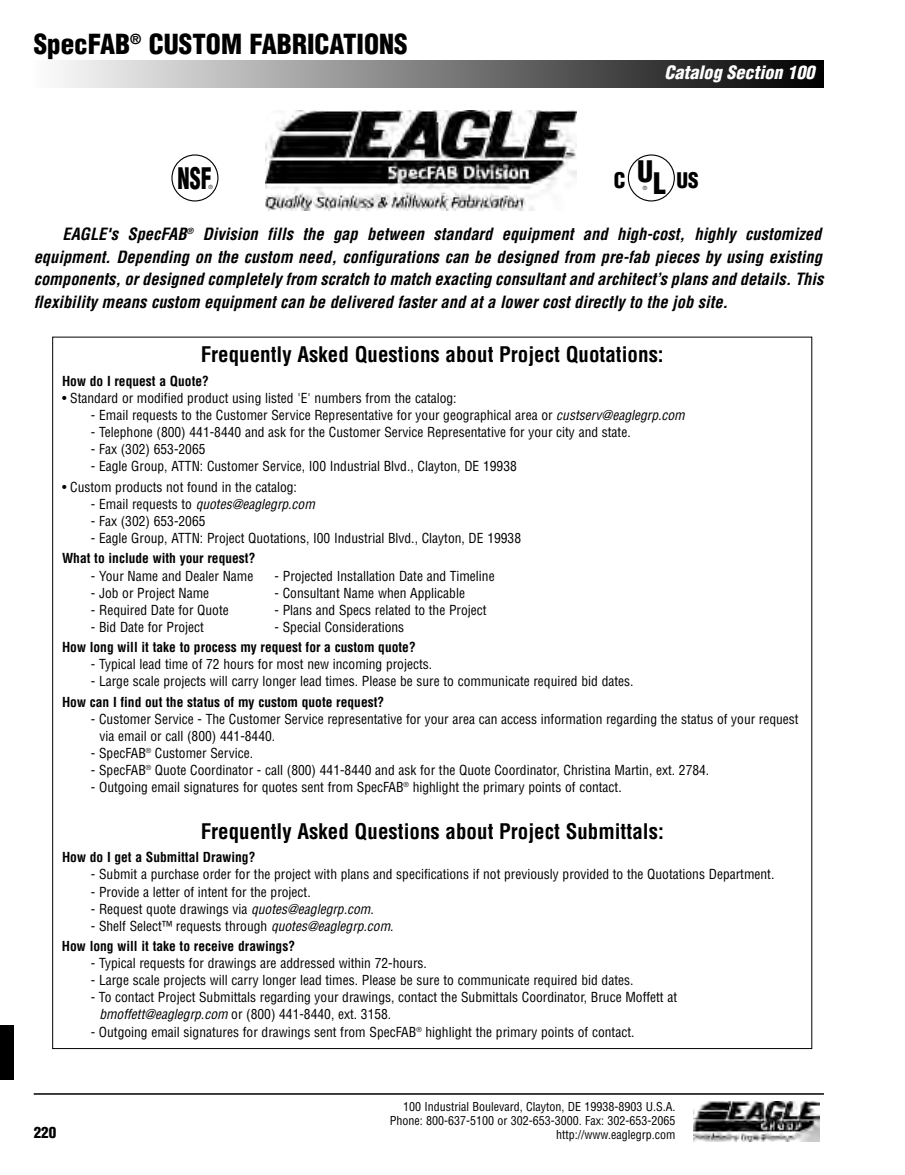
<style>
.page{position:relative;width:905px;height:1175px;background:#fff}
.page>*{position:absolute;margin:0;border:0;box-sizing:border-box;transform-origin:0 0}
.t1{font:900 condensed 28.95px "Helvetica";color:#000;scale:.76 1}
.t2{font:900 condensed 28.95px "Helvetica";color:#000}
.t3{font:900 condensed 27px "Helvetica";color:#000}
.t4{font:700 condensed 21px "Helvetica";color:#000}
.t5{font:900 condensed 21px "Helvetica";color:#000}
.t6{font:italic 900 condensed 18px "Helvetica";color:#fff}
.t7{font:italic 700 condensed 16.5px/22.5px "Helvetica";color:#000}
.t8{font:900 condensed 15px "Helvetica";color:#000}
.t9{font:condensed 13.5px/17.1px "Helvetica";color:#000}
.t10{font:700 condensed 13.5px/20.4px "Helvetica";color:#000}
.t11{font:italic condensed 13.5px "Helvetica";color:#000}
.t12{font:condensed 12px/14.2px "Helvetica";color:#000;text-align:right}
.t13{font:condensed 5.55px "Helvetica";color:#000}
.s1{font-style:italic}
.s2{font-style:normal}
.s3{font-weight:400}
.s4{font-weight:400;font-style:italic}
</style>
<div class="page">
<div style="left:34px;top:61px;width:790px;height:27px;background:linear-gradient(to right,#fdfdfd,#010101)"></div>
<div style="left:0;top:1025px;width:14px;height:54px;background:#000"></div>
<hr style="left:34px;top:1093px;width:790px;height:1px;background:#000">
<img style="left:693px;top:1101px;width:126px;height:40px">
<img style="left:265px;top:110px;width:311px;height:100px">
<svg style="left:171px;top:154px;width:47px;height:47px"></svg>
<svg style="left:627px;top:154px;width:48px;height:47px"></svg>
<h2 class="t3" style="left:34px;top:29px;width:375px">SpecFAB<sup>®</sup> CUSTOM FABRICATIONS</h2>
<h1 class="t1" style="left:177px;top:162px;width:46px">NSF</h1>
<p class="t13" style="left:208px;top:184px;width:6px">®</p>
<h3 class="t6" style="left:664px;top:63px;width:151px">Catalog Section 100</h3>
<h1 class="t2" style="left:637px;top:155px;width:18px">U</h1>
<p class="t13" style="left:642px;top:185px;width:6px">®</p>
<h3 class="t5" style="left:613px;top:168px;width:13px">C</h3>
<h3 class="t5" style="left:676px;top:168px;width:24px">US</h3>
<h1 class="t2" style="left:653px;top:167px;width:14px">L</h1>
<p class="t7" style="left:34px;top:223px;width:791px;text-indent:29px">EAGLE's SpecFAB<sup>®</sup> Division fills the gap between standard equipment and high-cost, highly customized equipment. Depending on the custom need, configurations can be designed from pre-fab pieces by using existing components, or designed completely from scratch to match exacting consultant and architect’s plans and details. This flexibility means custom equipment can be delivered faster and at a lower cost directly to the job site.</p>
<h3 class="t4" style="left:201px;top:343px;width:464px">Frequently Asked Questions about Project Quotations:</h3>
<p class="t10" style="left:62px;top:371px;width:148px">How do I request a Quote?</p>
<p class="t9" style="left:62px;top:390px;width:396px">• Standard or modified product using listed 'E' numbers from the catalog:</p>
<p class="t9" style="left:91px;top:407px;width:595px">- Email requests to the Customer Service Representative for your geographical area or <span class="s1">custserv@eaglegrp.com</span></p>
<p class="t9" style="left:91px;top:424px;width:541px">- Telephone (800) 441-8440 and ask for the Customer Service Representative for your city and state.</p>
<p class="t9" style="left:91px;top:441px;width:116px">- Fax (302) 653-2065</p>
<p class="t9" style="left:91px;top:458px;width:427px">- Eagle Group, ATTN: Customer Service, I00 Industrial Blvd., Clayton, DE 19938</p>
<p class="t9" style="left:62px;top:478px;width:236px">• Custom products not found in the catalog:</p>
<p class="t11" style="left:91px;top:496px;width:225px"><span class="s2">- Email requests to</span> quotes@eaglegrp.com</p>
<p class="t9" style="left:91px;top:513px;width:116px">- Fax (302) 653-2065</p>
<p class="t9" style="left:91px;top:530px;width:432px">- Eagle Group, ATTN: Project Quotations, I00 Industrial Blvd., Clayton, DE 19938</p>
<p class="t10" style="left:62px;top:548px;width:195px">What to include with your request?</p>
<p class="t9" style="left:91px;top:567px;width:164px">- Your Name and Dealer Name</p>
<p class="t9" style="left:274px;top:567px;width:221px">- Projected Installation Date and Timeline</p>
<p class="t9" style="left:91px;top:584px;width:120px">- Job or Project Name</p>
<p class="t9" style="left:274px;top:584px;width:192px">- Consultant Name when Applicable</p>
<p class="t9" style="left:91px;top:601px;width:139px">- Required Date for Quote</p>
<p class="t9" style="left:274px;top:601px;width:213px">- Plans and Specs related to the Project</p>
<p class="t9" style="left:91px;top:618px;width:115px">- Bid Date for Project</p>
<p class="t9" style="left:274px;top:618px;width:131px">- Special Considerations</p>
<p class="t10" style="left:62px;top:637px;width:355px">How long will it take to process my request for a custom quote?</p>
<p class="t9" style="left:91px;top:656px;width:343px">- Typical lead time of 72 hours for most new incoming projects.</p>
<p class="t9" style="left:91px;top:673px;width:544px">- Large scale projects will carry longer lead times. Please be sure to communicate required bid dates.</p>
<p class="t10" style="left:62px;top:692px;width:324px">How can I find out the status of my custom quote request?</p>
<p class="t9" style="left:99px;top:710px;width:700px;text-indent:-9px">- Customer Service - The Customer Service representative for your area can access information regarding the status of your request via email or call (800) 441-8440.</p>
<p class="t9" style="left:91px;top:745px;width:164px">- SpecFAB<sup>®</sup> Customer Service.</p>
<p class="t9" style="left:91px;top:762px;width:620px">- SpecFAB<sup>®</sup> Quote Coordinator - call (800) 441-8440 and ask for the Quote Coordinator, Christina Martin, ext. 2784.</p>
<p class="t9" style="left:91px;top:779px;width:532px">- Outgoing email signatures for quotes sent from SpecFAB<sup>®</sup> highlight the primary points of contact.</p>
<h3 class="t4" style="left:201px;top:819px;width:464px">Frequently Asked Questions about Project Submittals:</h3>
<p class="t10" style="left:62px;top:847px;width:195px">How do I get a Submittal Drawing?</p>
<p class="t9" style="left:91px;top:866px;width:685px">- Submit a purchase order for the project with plans and specifications if not previously provided to the Quotations Department.</p>
<p class="t9" style="left:91px;top:883px;width:221px">- Provide a letter of intent for the project.</p>
<p class="t9" style="left:91px;top:900px;width:284px">- Request quote drawings via <span class="s1">quotes@eaglegrp.com</span>.</p>
<p class="t10" style="left:62px;top:916px;width:333px;text-indent:29px"><span class="s3">- Shelf Select™ requests through</span> <span class="s4">quotes@eaglegrp.com</span><span class="s3">.<br></span>How long will it take to receive drawings?</p>
<p class="t9" style="left:91px;top:955px;width:337px">- Typical requests for drawings are addressed within 72-hours.</p>
<p class="t9" style="left:91px;top:972px;width:544px">- Large scale projects will carry longer lead times. Please be sure to communicate required bid dates.</p>
<p class="t9" style="left:99px;top:989px;width:579px;text-indent:-9px">- To contact Project Submittals regarding your drawings, contact the Submittals Coordinator, Bruce Moffett at <span class="s1">bmoffett@eaglegrp.com</span> or (800) 441-8440, ext. 3158.</p>
<p class="t9" style="left:91px;top:1023px;width:545px">- Outgoing email signatures for drawings sent from SpecFAB<sup>®</sup> highlight the primary points of contact.</p>
<p class="t8" style="left:34px;top:1124px;width:24px">220</p>
<p class="t12" style="left:390px;top:1099px;width:287px">100 Industrial Boulevard, Clayton, DE 19938-8903 U.S.A.<br>Phone: 800-637-5100 or 302-653-3000. Fax: 302-653-2065 http://www.eaglegrp.com</p>
</div>
